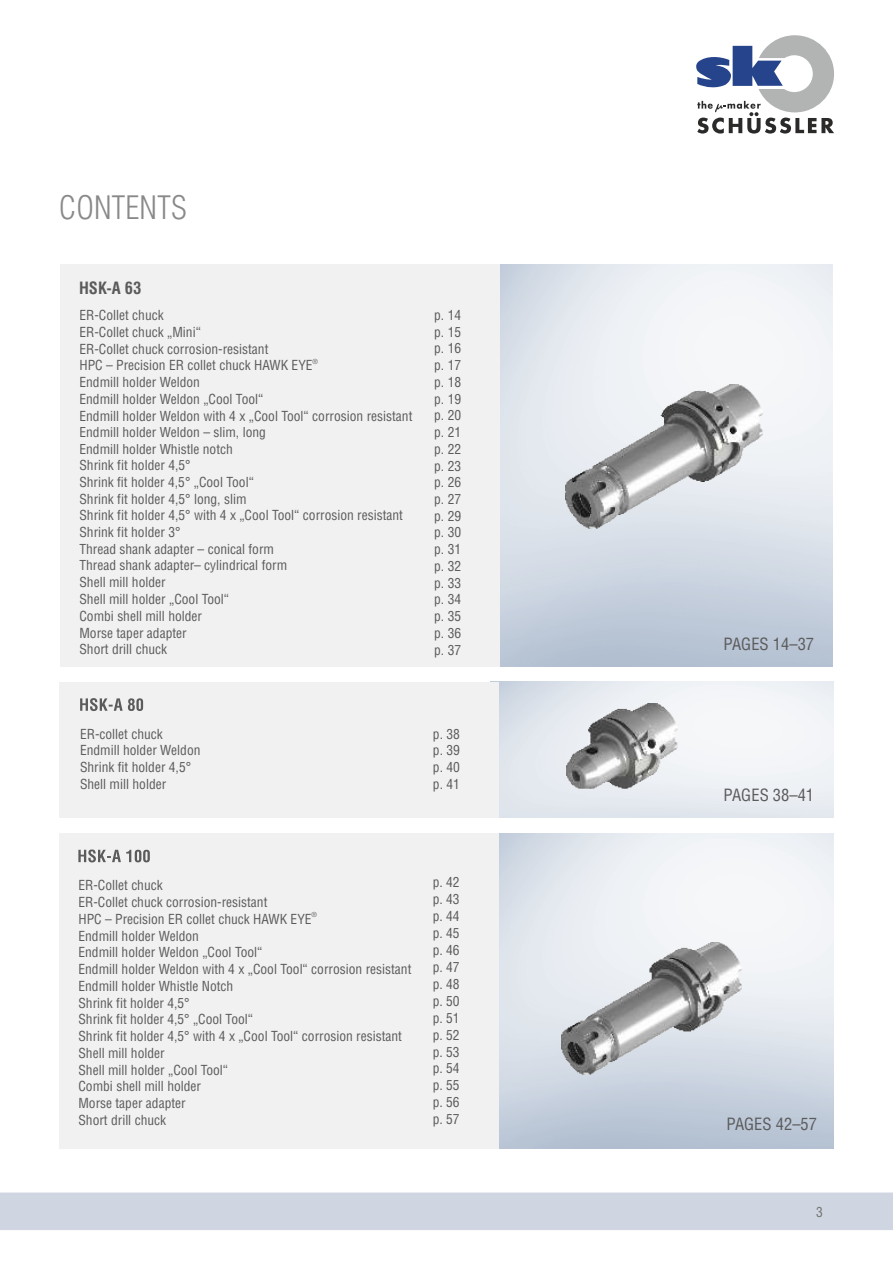
<style>
.page{position:relative;width:893px;height:1262px;background:#fff}
.page>*{position:absolute;margin:0;border:0;box-sizing:border-box;transform-origin:0 0}
.t1{font:300 condensed 31.5px "Helvetica LT Std";color:#898989}
.t2{font:condensed 16.5px "Helvetica LT Std";color:#5b5b5b}
.t3{font:700 condensed 16.5px "Swiss 721 BT";color:#5b5b5b}
.t4{font:condensed 13.5px/16.8px "Helvetica LT Std";color:#5b5b5b}
.t5{font:condensed 13.5px "Swiss 721 BT";color:#727271}
.t6{font:condensed 13.35px/16.5px "Helvetica LT Std";color:#5b5b5b}
.t7{font:condensed 6.75px "Helvetica LT Std";color:#5b5b5b}
</style>
<div class="page">
<img style="left:499px;top:265px;width:333px;height:402px">
<img style="left:491px;top:681px;width:342px;height:136px">
<div style="left:60px;top:265px;width:439px;height:402px;background:#f1f1f1"></div>
<div style="left:59px;top:682px;width:439px;height:135px;background:#f1f1f1"></div>
<div style="left:59px;top:833px;width:439px;height:315px;background:#f1f1f1"></div>
<svg style="left:80px;top:698px;width:63px;height:13px"></svg>
<svg style="left:78px;top:849px;width:72px;height:13px"></svg>
<svg style="left:696px;top:35px;width:138px;height:99px"></svg>
<img style="left:566px;top:384px;width:197px;height:145px">
<img style="left:566px;top:704px;width:111px;height:85px">
<img style="left:561px;top:942px;width:181px;height:133px">
<div style="left:0;top:1192px;width:893px;height:38px;background:#d0d6e1"></div>
<h1 class="t1" style="left:59px;top:197px;width:129px">CONTENTS</h1>
<p class="t3" style="left:79px;top:282px;width:64px">HSK-A 63</p>
<p class="t4" style="left:79px;top:309px;width:86px">ER-Collet chuck</p>
<p class="t4" style="left:79px;top:325px;width:190px">ER-Collet chuck „Mini“<br>ER-Collet chuck corrosion-resistant</p>
<p class="t7" style="left:312px;top:359px;width:7px">®</p>
<p class="t4" style="left:79px;top:359px;width:334px">HPC – Precision ER collet chuck HAWK EYE<br>Endmill holder Weldon<br>Endmill holder Weldon „Cool Tool“<br>Endmill holder Weldon with 4 x „Cool Tool“ corrosion resistant</p>
<p class="t6" style="left:79px;top:426px;width:188px">Endmill holder Weldon – slim, long<br>Endmill holder Whistle notch</p>
<p class="t4" style="left:79px;top:459px;width:325px">Shrink fit holder 4,5°<br>Shrink fit holder 4,5° „Cool Tool“<br>Shrink fit holder 4,5° long, slim<br>Shrink fit holder 4,5° with 4 x „Cool Tool“ corrosion resistant Shrink fit holder 3°</p>
<p class="t6" style="left:79px;top:542px;width:209px">Thread shank adapter – conical form<br>Thread shank adapter– cylindrical form</p>
<p class="t4" style="left:79px;top:576px;width:151px">Shell mill holder<br>Shell mill holder „Cool Tool“<br>Combi shell mill holder<br>Morse taper adapter<br>Short drill chuck</p>
<p class="t4" style="left:434px;top:308px;width:28px;text-align:justify">p. 14 p. 15 p. 16 p. 17 p. 18 p. 19 p. 20 p. 21 p. 22 p. 23 p. 26 p. 27 p. 29 p. 30 p. 31 p. 32 p. 33 p. 34 p. 35 p. 36 p. 37</p>
<p class="t4" style="left:80px;top:727px;width:122px">ER-collet chuck<br>Endmill holder Weldon<br>Shrink fit holder 4,5°<br>Shell mill holder</p>
<p class="t4" style="left:433px;top:727px;width:28px;text-align:justify">p. 38 p. 39 p. 40 p. 41</p>
<p class="t4" style="left:78px;top:879px;width:190px">ER-Collet chuck<br>ER-Collet chuck corrosion-resistant</p>
<p class="t7" style="left:311px;top:912px;width:7px">®</p>
<p class="t4" style="left:78px;top:912px;width:334px">HPC – Precision ER collet chuck HAWK EYE<br>Endmill holder Weldon<br>Endmill holder Weldon „Cool Tool“<br>Endmill holder Weldon with 4 x „Cool Tool“ corrosion resistant<br>Endmill holder Whistle Notch<br>Shrink fit holder 4,5°<br>Shrink fit holder 4,5° „Cool Tool“<br>Shrink fit holder 4,5° with 4 x „Cool Tool“ corrosion resistant<br>Shell mill holder<br>Shell mill holder „Cool Tool“<br>Combi shell mill holder<br>Morse taper adapter<br>Short drill chuck</p>
<p class="t4" style="left:432px;top:876px;width:28px;text-align:justify">p. 42 p. 43 p. 44 p. 45 p. 46 p. 47 p. 48 p. 50 p. 51 p. 52 p. 53 p. 54 p. 55 p. 56 p. 57</p>
<p class="t2" style="left:723px;top:637px;width:92px">PAGES 14–37</p>
<p class="t2" style="left:723px;top:789px;width:92px">PAGES 38–41</p>
<p class="t2" style="left:726px;top:1118px;width:92px">PAGES 42–57</p>
<p class="t5" style="left:816px;top:1206px;width:8px">3</p>
</div>
